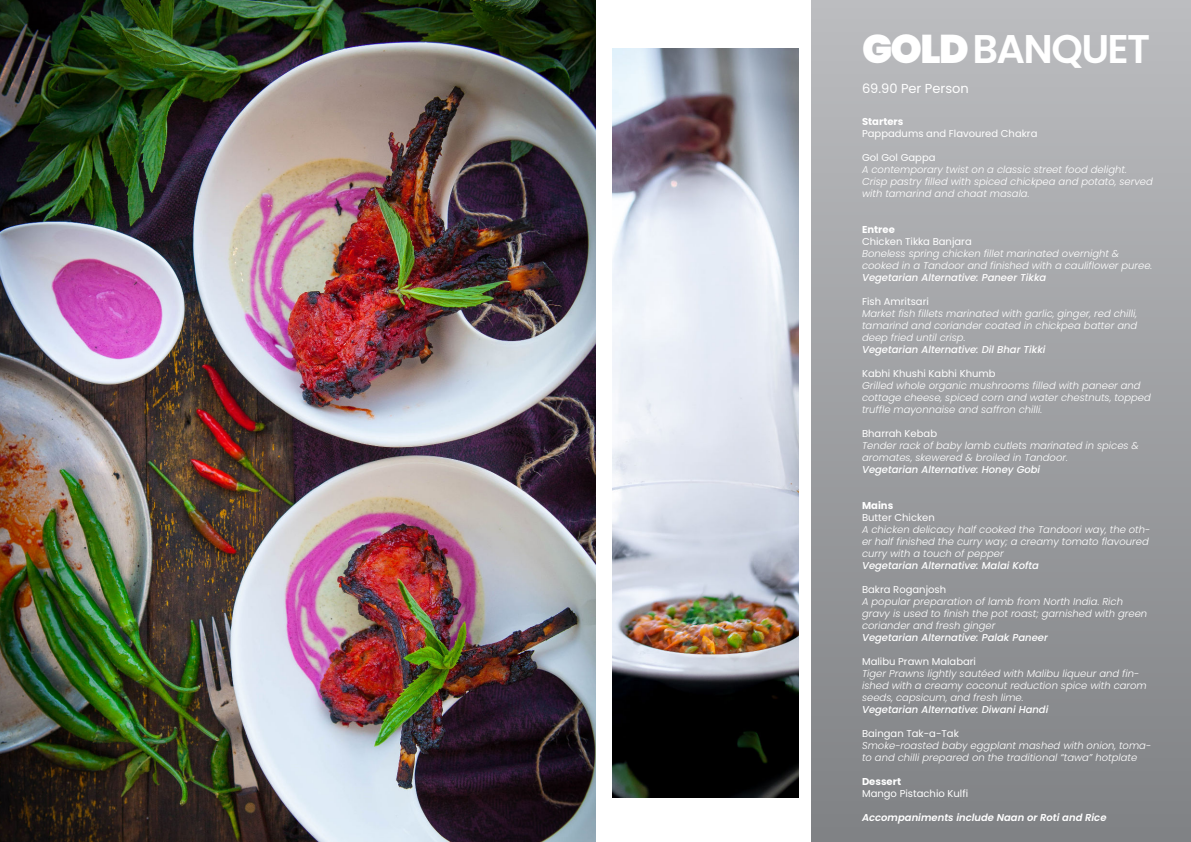
<style>
.page{position:relative;width:1191px;height:842px;background:#fff}
.page>*{position:absolute;margin:0;border:0;box-sizing:border-box;transform-origin:0 0}
.t1{font:600 40px "Poppins";letter-spacing:-.04em;color:#fff}
.t2{font:13px "Poppins";color:#fff}
.t3{font:italic 300 10px/12px "Poppins";color:#fff}
.t4{font:italic 500 10px "Poppins";color:#fff}
.t5{font:10px "Poppins";color:#fff}
.t6{font:italic 600 10px "Poppins";color:#fff}
.t7{font:700 10px "Poppins";color:#fff}
.s1{font-weight:900}
</style>
<div class="page">
<img style="left:0;top:0;width:595px;height:842px">
<img style="left:612px;top:49px;width:186px;height:749px">
<div style="left:811px;top:8px;width:380px;height:834px;background:linear-gradient(to bottom,#bbbcbf,#808285)"></div>
<h1 class="t1" style="left:862px;top:31px;width:290px"><span class="s1">GOLD</span> BANQUET</h1>
<h2 class="t2" style="left:862px;top:81px;width:108px">69.90 Per Person</h2>
<p class="t7" style="left:862px;top:117px;width:43px">Starters</p>
<p class="t5" style="left:862px;top:128px;width:177px">Pappadums and Flavoured Chakra</p>
<p class="t5" style="left:862px;top:152px;width:75px">Gol Gol Gappa</p>
<p class="t3" style="left:862px;top:165px;width:292px">A contemporary twist on a classic street food delight.<br>Crisp pastry filled with spiced chickpea and potato, served with tamarind and chaat masala.</p>
<p class="t7" style="left:862px;top:225px;width:34px">Entree</p>
<p class="t5" style="left:862px;top:236px;width:111px">Chicken Tikka Banjara</p>
<p class="t3" style="left:862px;top:249px;width:292px">Boneless spring chicken fillet marinated overnight &amp; cooked in a Tandoor and finished with a cauliflower puree.</p>
<p class="t4" style="left:862px;top:273px;width:186px">Vegetarian Alternative: Paneer Tikka</p>
<p class="t5" style="left:862px;top:296px;width:68px">Fish Amritsari</p>
<p class="t3" style="left:862px;top:309px;width:277px;text-align:justify">Market fish fillets marinated with garlic, ginger, red chilli, tamarind and coriander coated in chickpea batter and deep fried until crisp.</p>
<p class="t4" style="left:862px;top:345px;width:185px">Vegetarian Alternative: Dil Bhar Tikki</p>
<p class="t5" style="left:862px;top:368px;width:135px">Kabhi Khushi Kabhi Khumb</p>
<p class="t3" style="left:862px;top:381px;width:290px">Grilled whole organic mushrooms filled with paneer and cottage cheese, spiced corn and water chestnuts, topped truffle mayonnaise and saffron chilli.</p>
<p class="t5" style="left:862px;top:428px;width:77px">Bharrah Kebab</p>
<p class="t3" style="left:862px;top:441px;width:278px">Tender rack of baby lamb cutlets marinated in spices &amp; aromates, skewered &amp; broiled in Tandoor.</p>
<p class="t4" style="left:862px;top:465px;width:180px">Vegetarian Alternative: Honey Gobi</p>
<p class="t7" style="left:862px;top:501px;width:33px">Mains</p>
<p class="t5" style="left:862px;top:512px;width:74px">Butter Chicken</p>
<p class="t3" style="left:862px;top:525px;width:290px">A chicken delicacy half cooked the Tandoori way, the oth&shy;er half finished the curry way; a creamy tomato flavoured curry with a touch of pepper</p>
<p class="t4" style="left:862px;top:561px;width:178px">Vegetarian Alternative: Malai Kofta</p>
<p class="t5" style="left:862px;top:584px;width:86px">Bakra Roganjosh</p>
<p class="t3" style="left:862px;top:597px;width:287px">A popular preparation of lamb from North India. Rich gravy is used to finish the pot roast; garnished with green coriander and fresh ginger</p>
<p class="t4" style="left:862px;top:633px;width:187px">Vegetarian Alternative: Palak Paneer</p>
<p class="t5" style="left:862px;top:656px;width:115px">Malibu Prawn Malabari</p>
<p class="t3" style="left:862px;top:669px;width:286px">Tiger Prawns lightly sautéed with Malibu liqueur and fin&shy;ished with a creamy coconut reduction spice with carom seeds, capsicum, and fresh lime.</p>
<p class="t4" style="left:862px;top:705px;width:188px">Vegetarian Alternative: Diwani Handi</p>
<p class="t5" style="left:862px;top:728px;width:98px">Baingan Tak-a-Tak</p>
<p class="t3" style="left:862px;top:741px;width:291px">Smoke-roasted baby eggplant mashed with onion, toma&shy;to and chilli prepared on the traditional “tawa” hotplate</p>
<p class="t7" style="left:862px;top:777px;width:41px">Dessert</p>
<p class="t5" style="left:862px;top:788px;width:108px">Mango Pistachio Kulfi</p>
<p class="t6" style="left:862px;top:813px;width:246px">Accompaniments include Naan or Roti and Rice</p>
</div>
